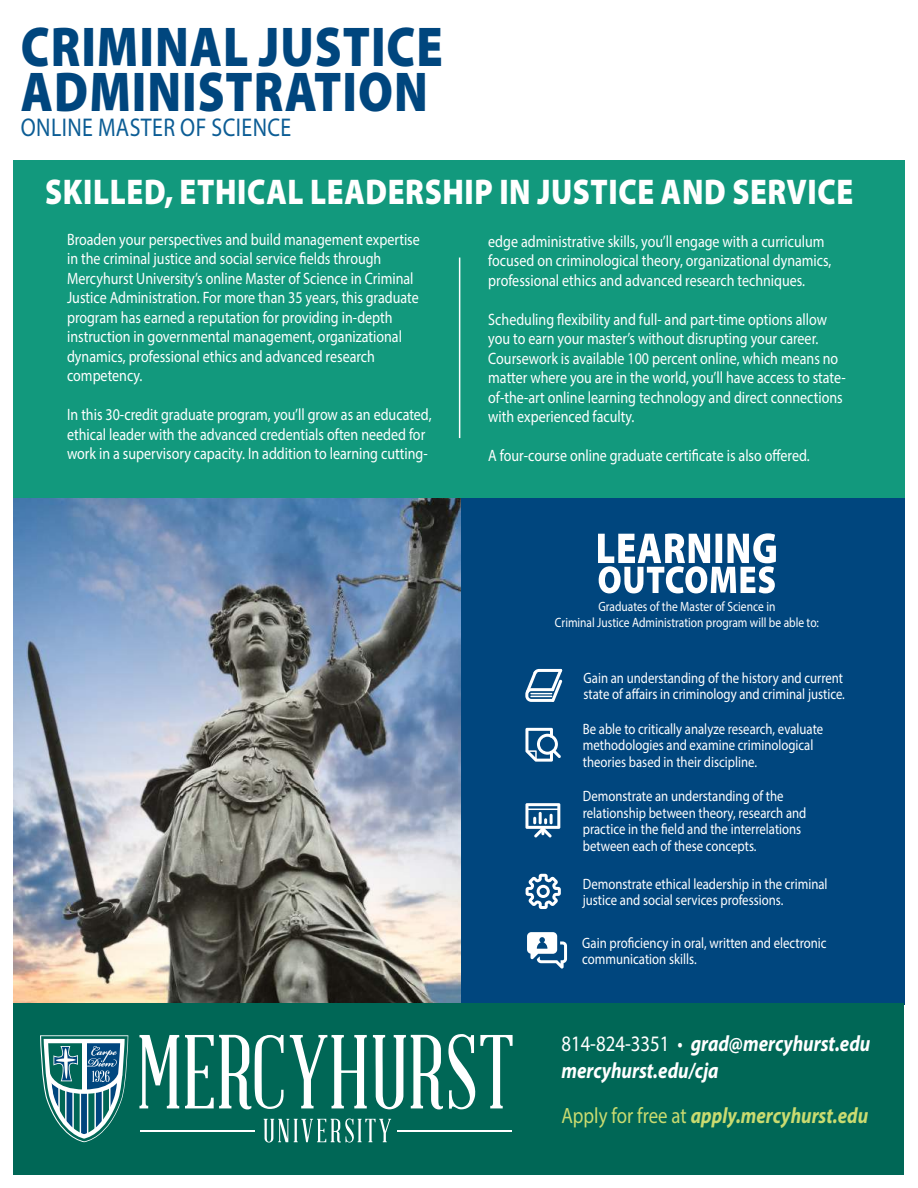
<style>
.page{position:relative;width:918px;height:1188px;background:#fff}
.page>*{position:absolute;margin:0;border:0;box-sizing:border-box;transform-origin:0 0}
.t1{font:900 56.4px/44.8px "Myriad Pro";letter-spacing:.02em;color:#00467e;scale:.85 1}
.t2{font:900 35.85px "Myriad Pro";letter-spacing:.02em;color:#fff;scale:.85 1}
.t3{font:25.65px "Myriad Pro";letter-spacing:.02em;color:#0c5d95;scale:.85 1}
.t4{font:italic 700 22.2px/27px "Myriad Pro";color:#fff;scale:.85 1}
.t5{font:italic 700 22.2px "Myriad Pro";color:#cadb70;scale:.85 1}
.t6{font:16.5px/19.5px "Myriad Pro";color:#fff;scale:.85 1}
.t7{font:15px/16.5px "Myriad Pro";color:#fff;scale:.85 1}
.t8{font:13.5px/16.5px "Myriad Pro";color:#fff;text-align:center;scale:.85 1}
.s1{font-weight:400;font-style:normal}
</style>
<div class="page">
<div style="left:460px;top:468px;width:444px;height:536px;background:#00467e"></div>
<img style="left:14px;top:498px;width:446px;height:505px">
<div style="left:13px;top:160px;width:891px;height:338px;background:#12997d"></div>
<hr style="left:459px;top:258px;width:1px;height:180px;background:#fff">
<svg style="left:598px;top:533px;width:178px;height:60px"></svg>
<div style="left:14px;top:1003px;width:890px;height:171px;background:#006756"></div>
<svg style="left:525px;top:669px;width:37px;height:33px"></svg>
<svg style="left:525px;top:728px;width:36px;height:34px"></svg>
<svg style="left:526px;top:874px;width:35px;height:35px"></svg>
<svg style="left:525px;top:803px;width:35px;height:35px"></svg>
<svg style="left:527px;top:932px;width:40px;height:37px"></svg>
<svg style="left:40px;top:1035px;width:88px;height:107px"></svg>
<svg style="left:264px;top:1119px;width:127px;height:24px"></svg>
<svg style="left:139px;top:1035px;width:40px;height:73px"></svg>
<svg style="left:185px;top:1035px;width:99px;height:74px"></svg>
<svg style="left:290px;top:1035px;width:77px;height:73px"></svg>
<svg style="left:373px;top:1034px;width:140px;height:75px"></svg>
<hr style="left:398px;top:1130px;width:114px;height:2px;background:#fff">
<hr style="left:140px;top:1130px;width:114px;height:2px;background:#fff">
<h1 class="t1" style="left:21px;top:23px;width:498px">CRIMINAL JUSTICE<br>ADMINISTRATION</h1>
<h3 class="t3" style="left:21px;top:112px;width:320px">ONLINE MASTER OF SCIENCE</h3>
<h2 class="t2" style="left:45px;top:168px;width:952px">SKILLED, ETHICAL LEADERSHIP IN JUSTICE AND SERVICE</h2>
<p class="t6" style="left:67px;top:229px;width:417px">Broaden your perspectives and build management expertise in the criminal justice and social service fields through Mercyhurst University’s online Master of Science in Criminal Justice Administration. For more than 35 years, this graduate program has earned a reputation for providing in-depth instruction in governmental management, organizational dynamics, professional ethics and advanced research competency.</p>
<p class="t6" style="left:67px;top:405px;width:430px">In this 30-credit graduate program, you’ll grow as an educated, ethical leader with the advanced credentials often needed for work in a supervisory capacity. In addition to learning cutting-</p>
<p class="t6" style="left:488px;top:231px;width:405px">edge administrative skills, you’ll engage with a curriculum focused on criminological theory, organizational dynamics, professional ethics and advanced research techniques.</p>
<p class="t6" style="left:488px;top:309px;width:422px">Scheduling flexibility and full- and part-time options allow you to earn your master’s without disrupting your career.<br>Coursework is available 100 percent online, which means no matter where you are in the world, you’ll have access to state&shy;of-the-art online learning technology and direct connections with experienced faculty.</p>
<p class="t6" style="left:488px;top:446px;width:380px">A four-course online graduate certificate is also offered.</p>
<p class="t8" style="left:555px;top:598px;width:312px">Graduates of the Master of Science in<br>Criminal Justice Administration program will be able to:</p>
<p class="t7" style="left:584px;top:669px;width:309px">Gain an understanding of the history and current state of affairs in criminology and criminal justice.</p>
<p class="t7" style="left:583px;top:720px;width:284px">Be able to critically analyze research, evaluate methodologies and examine criminological theories based in their discipline.</p>
<p class="t7" style="left:583px;top:788px;width:265px">Demonstrate an understanding of the relationship between theory, research and practice in the field and the interrelations between each of these concepts.</p>
<p class="t7" style="left:583px;top:875px;width:290px">Demonstrate ethical leadership in the criminal justice and social services professions.</p>
<p class="t7" style="left:582px;top:934px;width:289px">Gain proficiency in oral, written and electronic communication skills.</p>
<h3 class="t4" style="left:561px;top:1029px;width:365px"><span class="s1">814-824-3351 •</span> grad@mercyhurst.edu mercyhurst.edu/cja</h3>
<h3 class="t5" style="left:561px;top:1101px;width:363px"><span class="s1">Apply for free at</span> apply.mercyhurst.edu</h3>
</div>
